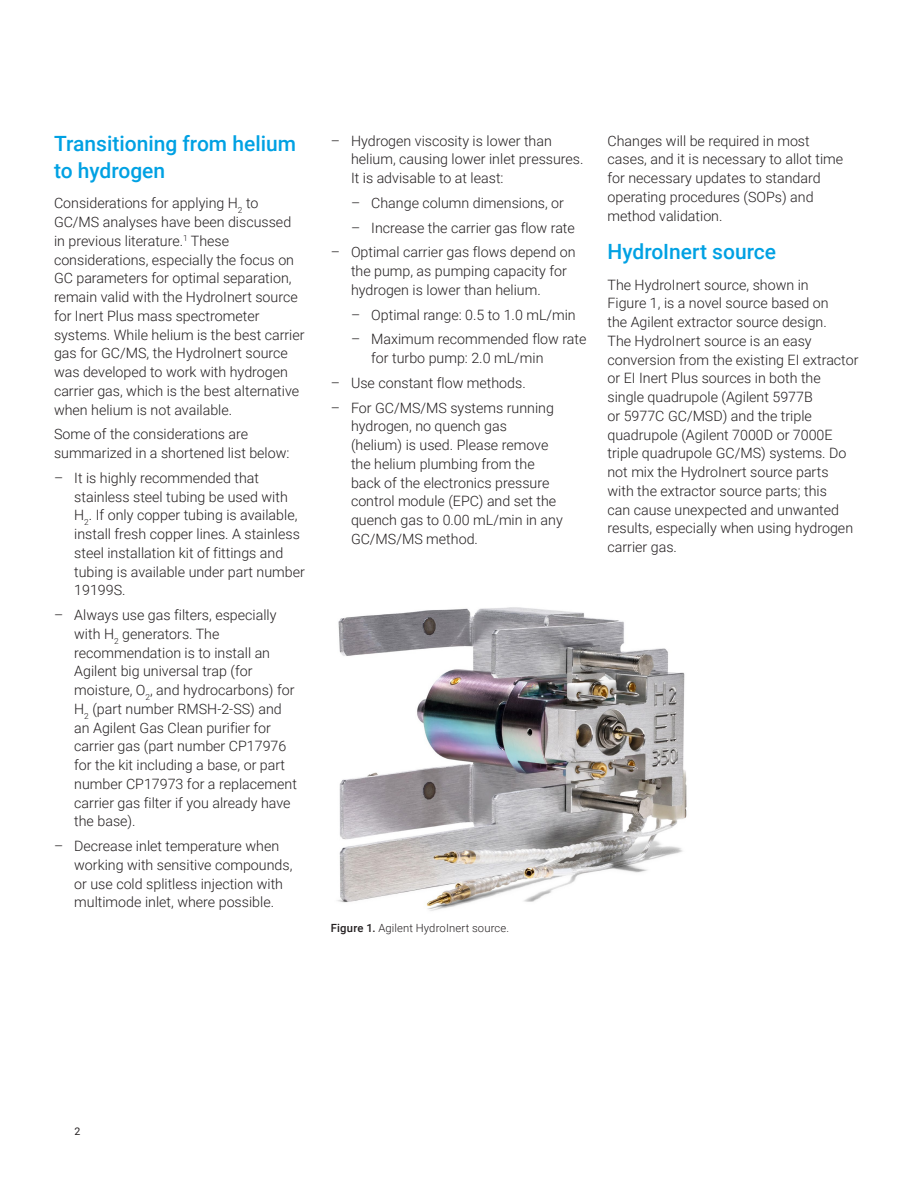
<style>
.page{position:relative;width:918px;height:1188px;background:#fff}
.page>*{position:absolute;margin:0;border:0;box-sizing:border-box;transform-origin:0 0}
.Header_1{font:500 21px/27px "Roboto";color:#00a1e3}
.Text{font:300 14.25px/18.8px "Roboto";color:#231f20}
.t1{font:300 11.25px "Roboto";letter-spacing:.015em;color:#231f20}
.t2{font:10.5px "Roboto";color:#231f20}
.s1{font-weight:500}
</style>
<div class="page">
<img style="left:337px;top:607px;width:350px;height:304px">
<p class="Header_1" style="left:54px;top:129px;width:244px">Transitioning from helium to hydrogen</p>
<p class="Text" style="left:54px;top:193px;width:252px">Considerations for applying H<sub>2</sub> to GC/MS analyses have been discussed in previous literature.<sup>1</sup> These considerations, especially the focus on GC parameters for optimal separation, remain valid with the HydroInert source for Inert Plus mass spectrometer systems. While helium is the best carrier gas for GC/MS, the HydroInert source was developed to work with hydrogen carrier gas, which is the best alternative when helium is not available.</p>
<p class="Text" style="left:54px;top:424px;width:237px">Some of the considerations are summarized in a shortened list below:</p>
<p class="Text" style="left:74px;top:468px;width:232px;text-indent:-20px">– It is highly recommended that stainless steel tubing be used with<br>H<sub>2</sub>. If only copper tubing is available, install fresh copper lines. A stainless steel installation kit of fittings and tubing is available under part number<br>19199S.</p>
<p class="Text" style="left:74px;top:605px;width:224px;text-indent:-20px">– Always use gas filters, especially with H<sub>2</sub> generators. The recommendation is to install an<br>Agilent big universal trap (for moisture, O<sub>2</sub>, and hydrocarbons) for<br>H<sub>2</sub> (part number RMSH-2-SS) and an Agilent Gas Clean purifier for carrier gas (part number CP17976 for the kit including a base, or part number CP17973 for a replacement carrier gas filter if you already have the base).</p>
<p class="Text" style="left:74px;top:836px;width:220px;text-indent:-20px">– Decrease inlet temperature when working with sensitive compounds, or use cold splitless injection with multimode inlet, where possible.</p>
<p class="Text" style="left:351px;top:131px;width:234px;text-indent:-20px">– Hydrogen viscosity is lower than helium, causing lower inlet pressures.<br>It is advisable to at least:</p>
<p class="Text" style="left:351px;top:193px;width:215px">– Change column dimensions, or</p>
<p class="Text" style="left:351px;top:218px;width:225px">– Increase the carrier gas flow rate</p>
<p class="Text" style="left:351px;top:242px;width:226px;text-indent:-20px">– Optimal carrier gas flows depend on the pump, as pumping capacity for hydrogen is lower than helium.</p>
<p class="Text" style="left:351px;top:305px;width:226px">– Optimal range: 0.5 to 1.0 mL/min</p>
<p class="Text" style="left:371px;top:329px;width:217px;text-indent:-20px">– Maximum recommended flow rate for turbo pump: 2.0 mL/min</p>
<p class="Text" style="left:331px;top:373px;width:197px">– Use constant flow methods.</p>
<p class="Text" style="left:351px;top:398px;width:213px;text-indent:-20px">– For GC/MS/MS systems running hydrogen, no quench gas<br>(helium) is used. Please remove the helium plumbing from the back of the electronics pressure control module (EPC) and set the quench gas to 0.00 mL/min in any<br>GC/MS/MS method.</p>
<p class="Text" style="left:608px;top:131px;width:237px">Changes will be required in most cases, and it is necessary to allot time for necessary updates to standard operating procedures (SOPs) and method validation.</p>
<p class="Header_1" style="left:608px;top:237px;width:170px">HydroInert source</p>
<p class="Text" style="left:608px;top:275px;width:253px">The HydroInert source, shown in<br>Figure 1, is a novel source based on<br>the Agilent extractor source design.<br>The HydroInert source is an easy conversion from the existing EI extractor or EI Inert Plus sources in both the single quadrupole (Agilent 5977B<br>or 5977C GC/MSD) and the triple quadrupole (Agilent 7000D or 7000E triple quadrupole GC/MS) systems. Do not mix the HydroInert source parts<br>with the extractor source parts; this<br>can cause unexpected and unwanted results, especially when using hydrogen carrier gas.</p>
<p class="t1" style="left:331px;top:921px;width:180px"><span class="s1">Figure 1.</span> Agilent HydroInert source.</p>
<p class="t2" style="left:75px;top:1124px;width:7px">2</p>
</div>
